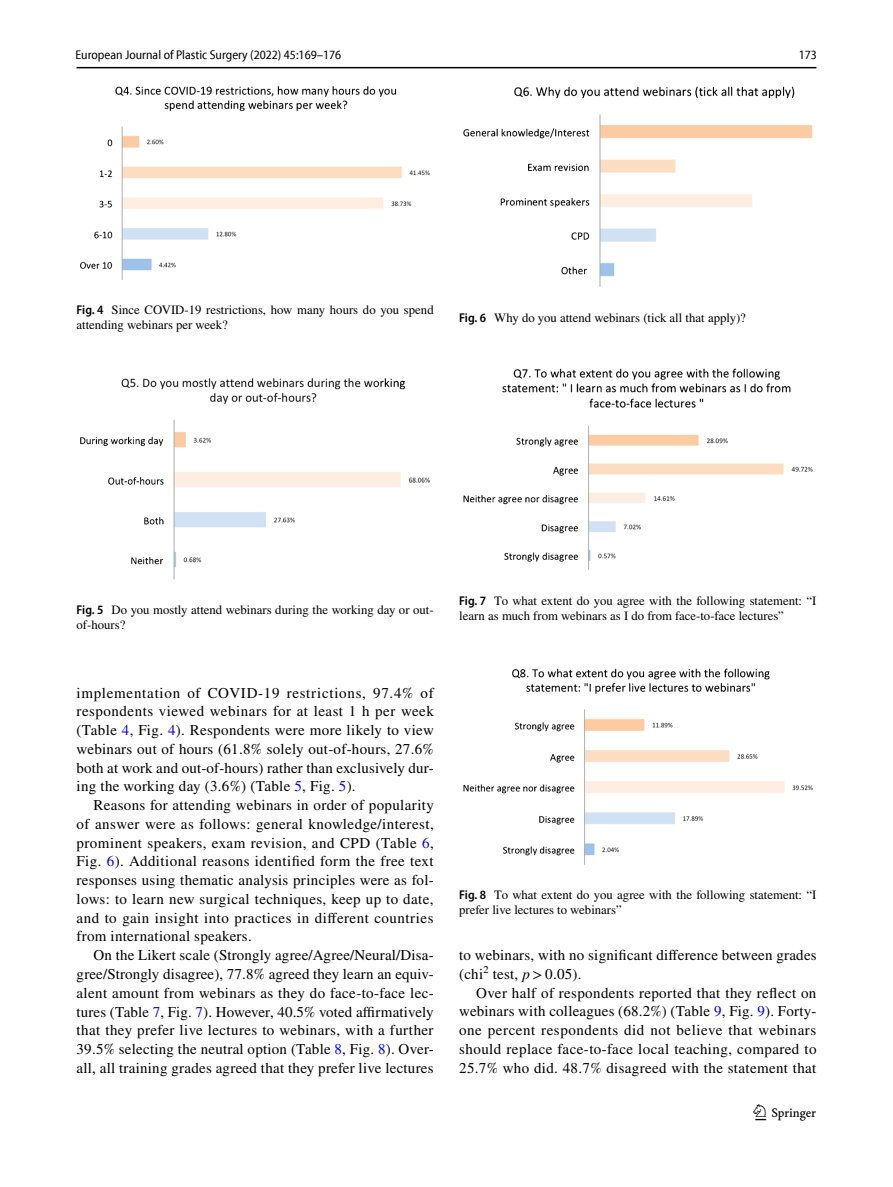
<style>
.page{position:relative;width:893px;height:1187px;background:#fff}
.page>*{position:absolute;margin:0;border:0;box-sizing:border-box;transform-origin:0 0}
.t1{font:22.5px "Springnew Regular 3";color:#000}
.t2{font:15px/18.8px "STIX";letter-spacing:.015em;color:#000;text-align:justify}
.t3{font:12.75px/15px "STIX";color:#000}
.t4{font:semi-condensed 12.75px "Myriad Pro Unic";color:#000}
.s1{font-family:"Myriad Pro";font-weight:600;font-stretch:semi-condensed}
.s2{color:#00f}
.s3{font-style:italic}
</style>
<div class="page">
<hr style="left:77px;top:67px;width:739px;height:1px;background:#000">
<img style="left:81px;top:87px;width:348px;height:192px">
<img style="left:81px;top:378px;width:348px;height:201px">
<img style="left:463px;top:87px;width:349px;height:199px">
<img style="left:463px;top:368px;width:349px;height:202px">
<img style="left:463px;top:669px;width:349px;height:195px">
<p class="t4" style="left:76px;top:50px;width:267px">European Journal of Plastic Surgery (2022) 45:169–176</p>
<p class="t4" style="left:799px;top:50px;width:20px">173</p>
<p class="t3" style="left:77px;top:303px;width:359px"><span class="s1">Fig. 4</span> Since COVID-19 restrictions, how many hours do you spend attending webinars per week?</p>
<p class="t3" style="left:459px;top:311px;width:288px"><span class="s1">Fig. 6</span> Why do you attend webinars (tick all that apply)?</p>
<p class="t3" style="left:77px;top:603px;width:359px"><span class="s1">Fig. 5</span> Do you mostly attend webinars during the working day or out&shy;of-hours?</p>
<p class="t3" style="left:459px;top:594px;width:359px"><span class="s1">Fig. 7</span> To what extent do you agree with the following statement: “I learn as much from webinars as I do from face-to-face lectures”</p>
<p class="t2" style="left:77px;top:684px;width:359px">implementation of COVID-19 restrictions, 97.4% of respondents viewed webinars for at least 1 h per week (Table <span class="s2">4</span>, Fig. <span class="s2">4</span>). Respondents were more likely to view webinars out of hours (61.8% solely out-of-hours, 27.6% both at work and out-of-hours) rather than exclusively dur&shy;ing the working day (3.6%) (Table <span class="s2">5</span>, Fig. <span class="s2">5</span>).</p>
<p class="t2" style="left:77px;top:796px;width:359px;text-indent:17px">Reasons for attending webinars in order of popularity of answer were as follows: general knowledge/interest, prominent speakers, exam revision, and CPD (Table <span class="s2">6</span>, Fig. <span class="s2">6</span>). Additional reasons identified form the free text responses using thematic analysis principles were as fol&shy;lows: to learn new surgical techniques, keep up to date, and to gain insight into practices in different countries from international speakers.</p>
<p class="t2" style="left:77px;top:946px;width:359px;text-indent:17px">On the Likert scale (Strongly agree/Agree/Neural/Disa&shy;gree/Strongly disagree), 77.8% agreed they learn an equiv&shy;alent amount from webinars as they do face-to-face lec&shy;tures (Table <span class="s2">7</span>, Fig. <span class="s2">7</span>). However, 40.5% voted affirmatively that they prefer live lectures to webinars, with a further 39.5% selecting the neutral option (Table <span class="s2">8</span>, Fig. <span class="s2">8</span>). Over&shy;all, all training grades agreed that they prefer live lectures</p>
<p class="t2" style="left:459px;top:946px;width:359px">to webinars, with no significant difference between grades (chi<sup>2</sup> test, <span class="s3">p</span>&gt;0.05).</p>
<p class="t3" style="left:459px;top:888px;width:359px"><span class="s1">Fig. 8</span> To what extent do you agree with the following statement: “I prefer live lectures to webinars”</p>
<p class="t2" style="left:459px;top:984px;width:359px;text-indent:17px">Over half of respondents reported that they reflect on webinars with colleagues (68.2%) (Table <span class="s2">9</span>, Fig. <span class="s2">9</span>). Forty&shy;one percent respondents did not believe that webinars should replace face-to-face local teaching, compared to 25.7% who did. 48.7% disagreed with the statement that</p>
<h1 class="t1" style="left:755px;top:1104px;width:62px">1 3</h1>
</div>
